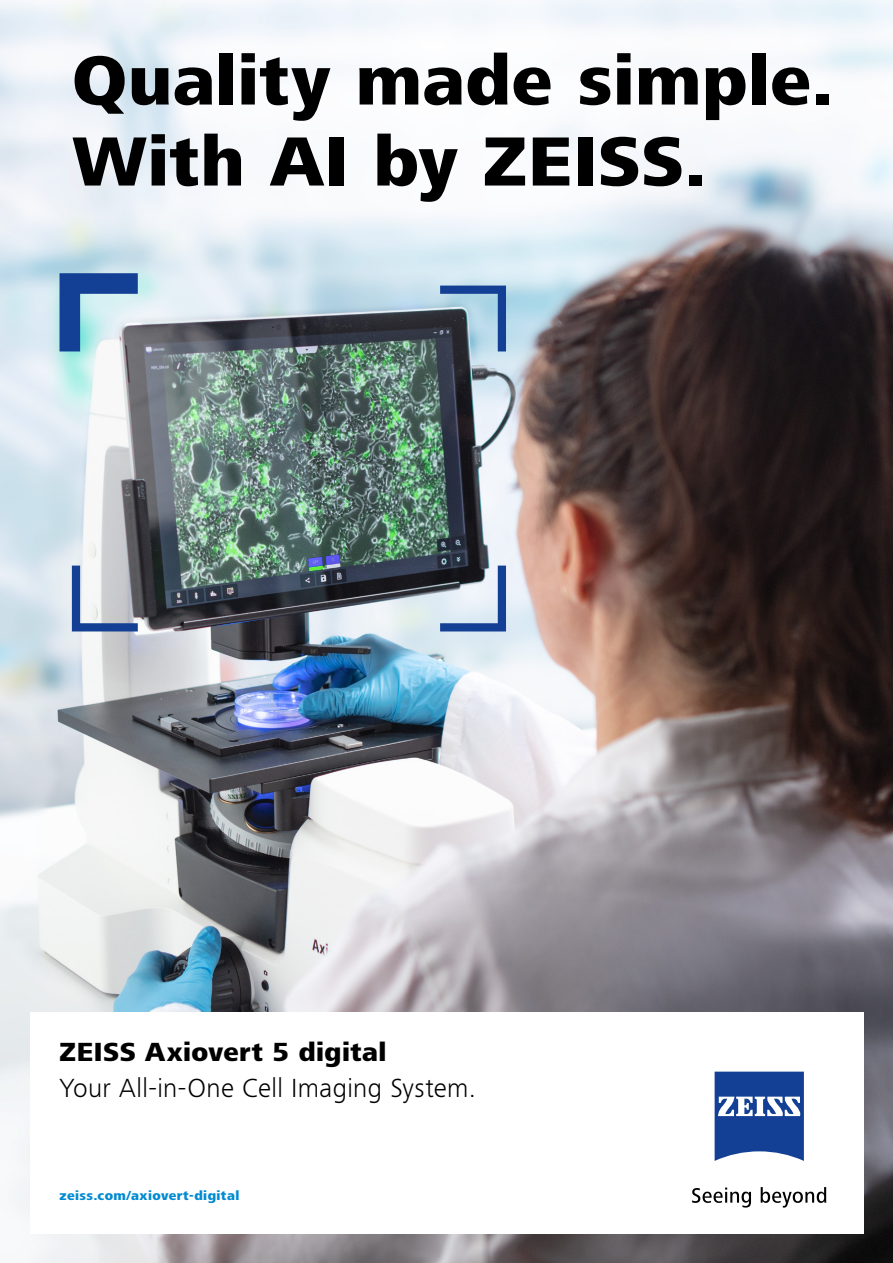
<style>
.page{position:relative;width:893px;height:1263px;background:#fff}
.page>*{position:absolute;margin:0;border:0;box-sizing:border-box;transform-origin:0 0}
.t1{font:800 72px/81px "ZEISS Frutiger Next W1 G";letter-spacing:.01em;color:#000}
.t2{font:300 27px "ZEISS Frutiger Next W1 G";letter-spacing:.01em;color:#000}
.t3{font:800 27px "ZEISS Frutiger Next W1 G";letter-spacing:.02em;color:#000}
.t4{font:800 13.5px "ZEISS Frutiger Next W1 G";letter-spacing:.03em;color:#008bd2}
</style>
<div class="page">
<img style="left:0;top:0;width:893px;height:1263px">
<svg style="left:60px;top:273px;width:78px;height:78px;background:#7497be"></svg>
<svg style="left:72px;top:566px;width:66px;height:65px"></svg>
<svg style="left:440px;top:286px;width:66px;height:65px;background:#6b88a5"></svg>
<svg style="left:440px;top:566px;width:66px;height:65px;background:#8c9bb5"></svg>
<div style="left:30px;top:1012px;width:833px;height:221px;background:#fff"></div>
<svg style="left:715px;top:1071px;width:89px;height:90px"></svg>
<svg style="left:692px;top:1187px;width:59px;height:20px"></svg>
<svg style="left:761px;top:1187px;width:65px;height:20px"></svg>
<p class="t1" style="left:72px;top:37px;width:762px">Quality made simple.<br>With AI by ZEISS.</p>
<p class="t3" style="left:60px;top:1033px;width:328px">ZEISS Axiovert 5 digital</p>
<p class="t2" style="left:60px;top:1070px;width:418px">Your All-in-One Cell Imaging System.</p>
<p class="t4" style="left:60px;top:1186px;width:181px">zeiss.com/axiovert-digital</p>
</div>
